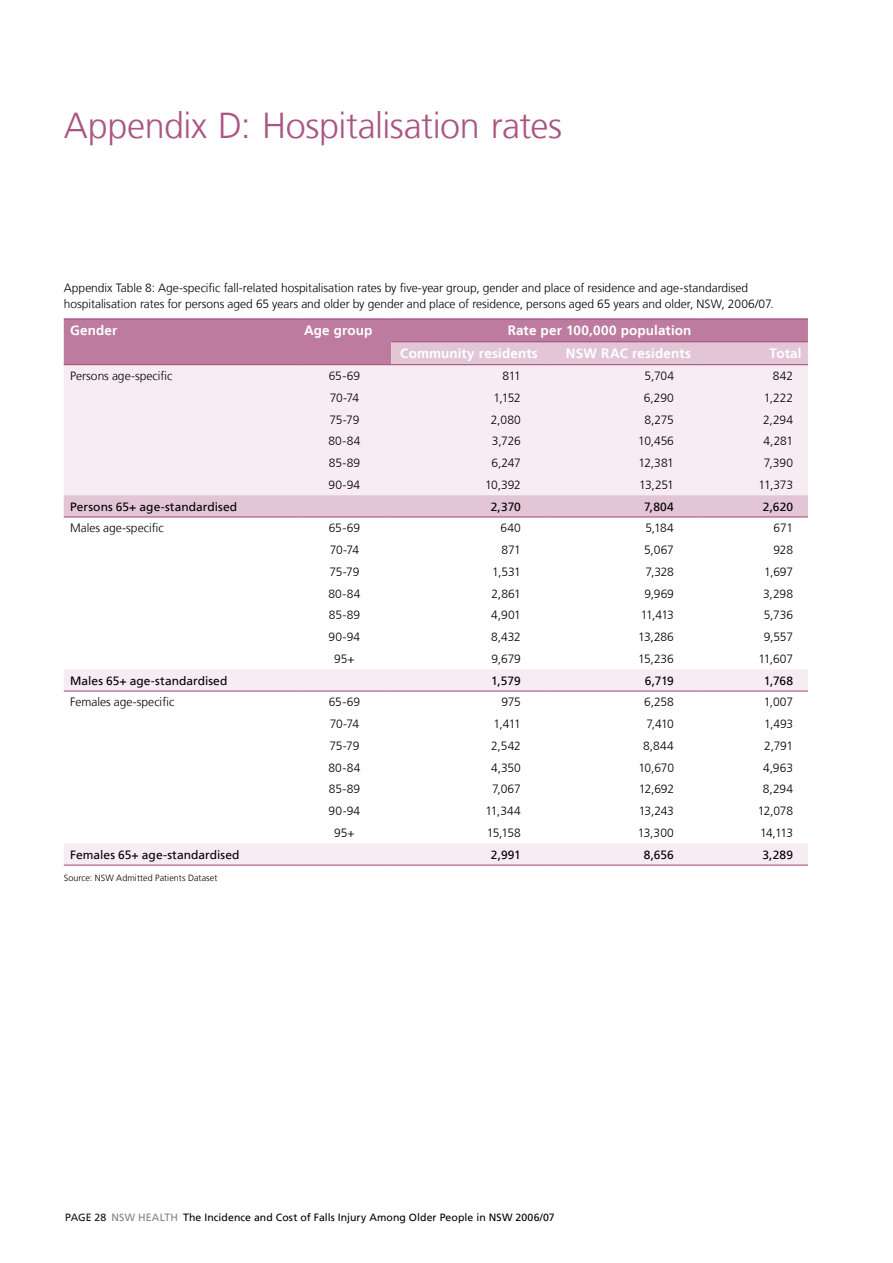
<style>
.page{position:relative;width:893px;height:1263px;background:#fff}
.page>*{position:absolute;margin:0;border:0;box-sizing:border-box;transform-origin:0 0}
.t1{font:300 36px "Frutiger LT";letter-spacing:-.015em;color:#aa5584}
.t2{font:700 13.5px/23px "Frutiger LT";letter-spacing:.01em;color:#fff}
.t3{font:300 12px/16.5px "Frutiger LT";letter-spacing:-.005em;color:#000}
.t4{font:12px "Frutiger LT";letter-spacing:.005em;color:#000}
.t5{font:10.5px "Frutiger LT";letter-spacing:.01em;color:#000}
.t6{font:10.5px "Frutiger LT";letter-spacing:.005em;color:#808285}
.t7{font:300 9px "Frutiger LT";letter-spacing:.005em;color:#000}
.s1{color:#141414}
</style>
<div class="page">
<svg style="left:64px;top:320px;width:744px;height:44px;background:#c78fae"></svg>
<svg style="left:64px;top:365px;width:744px;height:500px"></svg>
<svg style="left:64px;top:495px;width:744px;height:22px;background:#e1c3d4"></svg>
<hr style="left:64px;top:319px;width:234px;height:1px;background:#a04276">
<hr style="left:298px;top:319px;width:93px;height:1px;background:#a04276">
<hr style="left:391px;top:319px;width:153px;height:1px;background:#a04276">
<hr style="left:544px;top:319px;width:153px;height:1px;background:#a04276">
<hr style="left:697px;top:319px;width:111px;height:1px;background:#a04276">
<hr style="left:64px;top:364px;width:234px;height:1px;background:#a04276">
<hr style="left:298px;top:364px;width:93px;height:1px;background:#a04276">
<hr style="left:391px;top:341px;width:153px;height:1px;background:#a04276">
<hr style="left:544px;top:341px;width:153px;height:1px;background:#a04276">
<hr style="left:697px;top:341px;width:111px;height:1px;background:#a04276">
<hr style="left:391px;top:364px;width:153px;height:1px;background:#a04276">
<hr style="left:544px;top:364px;width:153px;height:1px;background:#a04276">
<hr style="left:697px;top:364px;width:111px;height:1px;background:#a04276">
<hr style="left:64px;top:517px;width:234px;height:1px;background:#a04276">
<hr style="left:298px;top:517px;width:93px;height:1px;background:#a04276">
<hr style="left:391px;top:517px;width:153px;height:1px;background:#a04276">
<hr style="left:544px;top:517px;width:153px;height:1px;background:#a04276">
<hr style="left:697px;top:517px;width:111px;height:1px;background:#a04276">
<hr style="left:64px;top:691px;width:234px;height:1px;background:#a04276">
<hr style="left:298px;top:691px;width:93px;height:1px;background:#a04276">
<hr style="left:391px;top:691px;width:153px;height:1px;background:#a04276">
<hr style="left:544px;top:691px;width:153px;height:1px;background:#a04276">
<hr style="left:697px;top:691px;width:111px;height:1px;background:#a04276">
<hr style="left:64px;top:865px;width:234px;height:1px;background:#a04276">
<hr style="left:298px;top:865px;width:93px;height:1px;background:#a04276">
<hr style="left:391px;top:865px;width:153px;height:1px;background:#a04276">
<hr style="left:544px;top:865px;width:153px;height:1px;background:#a04276">
<hr style="left:697px;top:865px;width:111px;height:1px;background:#a04276">
<h1 class="t1" style="left:64px;top:105px;width:500px">Appendix D: Hospitalisation rates</h1>
<p class="t3" style="left:64px;top:280px;width:711px">Appendix Table 8: Age-specific fall-related hospitalisation rates by five-year group, gender and place of residence and age-standardised hospitalisation rates for persons aged 65 years and older by gender and place of residence, persons aged 65 years and older, NSW, 2006/07.</p>
<p class="t2" style="left:70px;top:319px;width:49px">Gender</p>
<p class="t2" style="left:304px;top:319px;width:70px">Age group</p>
<p class="t2" style="left:400px;top:319px;width:293px;text-indent:107px">Rate per 100,000 population<br>Community residents</p>
<p class="t2" style="left:566px;top:342px;width:126px">NSW RAC residents</p>
<p class="t2" style="left:770px;top:342px;width:33px">Total</p>
<p class="t3" style="left:70px;top:368px;width:104px">Persons age-specific</p>
<p class="t3" style="left:329px;top:368px;width:33px">65-69</p>
<p class="t3" style="left:502px;top:368px;width:20px">811</p>
<p class="t3" style="left:645px;top:368px;width:31px">5,704</p>
<p class="t3" style="left:773px;top:368px;width:22px">842</p>
<p class="t3" style="left:330px;top:390px;width:31px">70-74</p>
<p class="t3" style="left:493px;top:390px;width:29px">1,152</p>
<p class="t3" style="left:644px;top:390px;width:32px">6,290</p>
<p class="t3" style="left:764px;top:390px;width:31px">1,222</p>
<p class="t3" style="left:329px;top:411px;width:31px">75-79</p>
<p class="t3" style="left:491px;top:411px;width:32px">2,080</p>
<p class="t3" style="left:644px;top:411px;width:31px">8,275</p>
<p class="t3" style="left:763px;top:411px;width:31px">2,294</p>
<p class="t3" style="left:328px;top:433px;width:33px">80-84</p>
<p class="t3" style="left:492px;top:433px;width:31px">3,726</p>
<p class="t3" style="left:638px;top:433px;width:37px">10,456</p>
<p class="t3" style="left:764px;top:433px;width:31px">4,281</p>
<p class="t3" style="left:329px;top:455px;width:33px">85-89</p>
<p class="t3" style="left:492px;top:455px;width:31px">6,247</p>
<p class="t3" style="left:639px;top:455px;width:37px">12,381</p>
<p class="t3" style="left:764px;top:455px;width:31px">7,390</p>
<p class="t3" style="left:329px;top:477px;width:33px">90-94</p>
<p class="t3" style="left:485px;top:477px;width:37px">10,392</p>
<p class="t3" style="left:639px;top:477px;width:36px">13,251</p>
<p class="t3" style="left:758px;top:477px;width:36px">11,373</p>
<p class="t4" style="left:70px;top:499px;width:169px">Persons 65+ age-standardised</p>
<p class="t4" style="left:491px;top:499px;width:32px">2,370</p>
<p class="t4" style="left:644px;top:499px;width:31px">7,804</p>
<p class="t4" style="left:763px;top:499px;width:32px">2,620</p>
<p class="t3" style="left:70px;top:520px;width:95px">Males age-specific</p>
<p class="t3" style="left:329px;top:520px;width:33px">65-69</p>
<p class="t3" style="left:500px;top:520px;width:22px">640</p>
<p class="t3" style="left:645px;top:520px;width:30px">5,184</p>
<p class="t3" style="left:774px;top:520px;width:21px">671</p>
<p class="t3" style="left:330px;top:542px;width:31px">70-74</p>
<p class="t3" style="left:501px;top:542px;width:21px">871</p>
<p class="t3" style="left:644px;top:542px;width:31px">5,067</p>
<p class="t3" style="left:773px;top:542px;width:21px">928</p>
<p class="t3" style="left:329px;top:564px;width:31px">75-79</p>
<p class="t3" style="left:492px;top:564px;width:30px">1,531</p>
<p class="t3" style="left:646px;top:564px;width:30px">7,328</p>
<p class="t3" style="left:764px;top:564px;width:30px">1,697</p>
<p class="t3" style="left:328px;top:585px;width:33px">80-84</p>
<p class="t3" style="left:492px;top:585px;width:31px">2,861</p>
<p class="t3" style="left:644px;top:585px;width:31px">9,969</p>
<p class="t3" style="left:763px;top:585px;width:31px">3,298</p>
<p class="t3" style="left:329px;top:607px;width:33px">85-89</p>
<p class="t3" style="left:491px;top:607px;width:31px">4,901</p>
<p class="t3" style="left:641px;top:607px;width:35px">11,413</p>
<p class="t3" style="left:764px;top:607px;width:31px">5,736</p>
<p class="t3" style="left:329px;top:629px;width:33px">90-94</p>
<p class="t3" style="left:491px;top:629px;width:31px">8,432</p>
<p class="t3" style="left:638px;top:629px;width:37px">13,286</p>
<p class="t3" style="left:764px;top:629px;width:31px">9,557</p>
<p class="t3" style="left:334px;top:651px;width:22px">95+</p>
<p class="t3" style="left:491px;top:651px;width:31px">9,679</p>
<p class="t3" style="left:638px;top:651px;width:37px">15,236</p>
<p class="t3" style="left:758px;top:651px;width:36px">11,607</p>
<p class="t4" style="left:70px;top:673px;width:159px">Males 65+ age-standardised</p>
<p class="t4" style="left:491px;top:673px;width:31px">1,579</p>
<p class="t4" style="left:645px;top:673px;width:31px">6,719</p>
<p class="t4" style="left:764px;top:673px;width:31px">1,768</p>
<p class="t3" style="left:70px;top:694px;width:106px">Females age-specific</p>
<p class="t3" style="left:329px;top:694px;width:33px">65-69</p>
<p class="t3" style="left:501px;top:694px;width:21px">975</p>
<p class="t3" style="left:644px;top:694px;width:31px">6,258</p>
<p class="t3" style="left:764px;top:694px;width:31px">1,007</p>
<p class="t3" style="left:330px;top:716px;width:31px">70-74</p>
<p class="t3" style="left:493px;top:716px;width:29px">1,411</p>
<p class="t3" style="left:646px;top:716px;width:29px">7,410</p>
<p class="t3" style="left:764px;top:716px;width:30px">1,493</p>
<p class="t3" style="left:329px;top:738px;width:31px">75-79</p>
<p class="t3" style="left:491px;top:738px;width:31px">2,542</p>
<p class="t3" style="left:643px;top:738px;width:32px">8,844</p>
<p class="t3" style="left:764px;top:738px;width:30px">2,791</p>
<p class="t3" style="left:328px;top:759px;width:33px">80-84</p>
<p class="t3" style="left:491px;top:759px;width:31px">4,350</p>
<p class="t3" style="left:638px;top:759px;width:37px">10,670</p>
<p class="t3" style="left:763px;top:759px;width:31px">4,963</p>
<p class="t3" style="left:329px;top:781px;width:33px">85-89</p>
<p class="t3" style="left:492px;top:781px;width:30px">7,067</p>
<p class="t3" style="left:639px;top:781px;width:37px">12,692</p>
<p class="t3" style="left:763px;top:781px;width:32px">8,294</p>
<p class="t3" style="left:329px;top:803px;width:33px">90-94</p>
<p class="t3" style="left:485px;top:803px;width:37px">11,344</p>
<p class="t3" style="left:639px;top:803px;width:37px">13,243</p>
<p class="t3" style="left:758px;top:803px;width:37px">12,078</p>
<p class="t3" style="left:334px;top:825px;width:22px">95+</p>
<p class="t3" style="left:487px;top:825px;width:36px">15,158</p>
<p class="t3" style="left:638px;top:825px;width:38px">13,300</p>
<p class="t3" style="left:760px;top:825px;width:35px">14,113</p>
<p class="t4" style="left:70px;top:847px;width:171px">Females 65+ age-standardised</p>
<p class="t4" style="left:491px;top:847px;width:31px">2,991</p>
<p class="t4" style="left:644px;top:847px;width:32px">8,656</p>
<p class="t4" style="left:762px;top:847px;width:32px">3,289</p>
<p class="t7" style="left:64px;top:873px;width:155px">Source: NSW Admitted Patients Dataset</p>
<p class="t6" style="left:65px;top:1211px;width:103px"><span class="s1">PAGE 28</span> NSW Health</p>
<p class="t5" style="left:183px;top:1211px;width:373px">The Incidence and Cost of Falls Injury Among Older People in NSW 2006/07</p>
</div>
